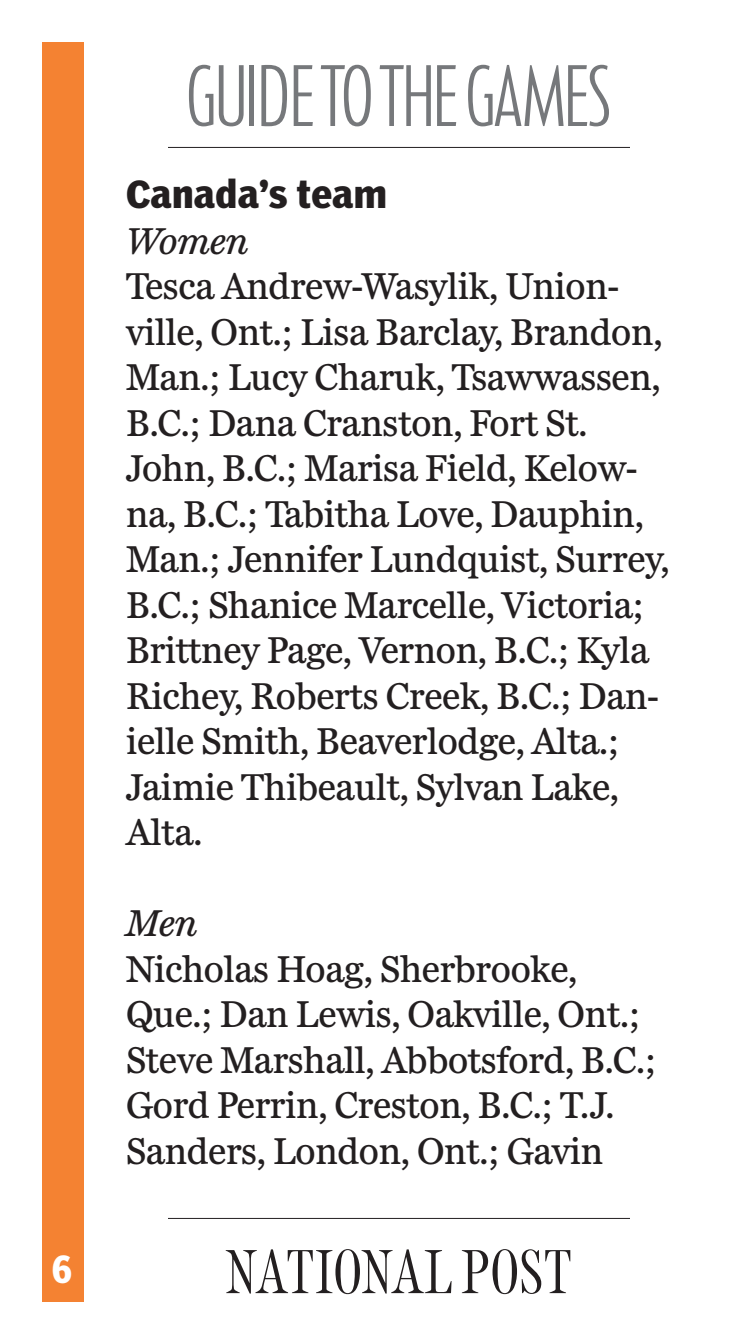
<style>
.page{position:relative;width:756px;height:1344px;background:#fff}
.page>*{position:absolute;margin:0;border:0;box-sizing:border-box;transform-origin:0 0}
.t1{font:200 84px "Post Sans";letter-spacing:-.005em;color:#76787b}
.t2{font:63px "Post Serif Regluar";letter-spacing:-.005em;color:#231f20}
.PANAM_Body{font:38.5px/45.5px "Miller Daily Three";letter-spacing:-.01em;color:#231f20}
.PANAM_Body-2{font:italic 38.5px "Miller Daily Three";letter-spacing:-.01em;color:#231f20}
.PANAM_Section_headin{font:700 condensed 36.75px "Poynter Agate Two";letter-spacing:.01em;color:#231f20}
.t3{font:700 condensed 36.75px "Poynter Agate Two";color:#fff}
</style>
<div class="page">
<div style="left:42px;top:42px;width:42px;height:1260px;background:#f48232"></div>
<hr style="left:168px;top:147px;width:462px;height:1px;background:#231f20">
<hr style="left:168px;top:1218px;width:462px;height:1px;background:#231f20">
<h1 class="t1" style="left:187px;top:54px;width:425px">GUIDE TO THE GAMES</h1>
<p class="PANAM_Section_headin" style="left:126px;top:173px;width:262px">Canada’s team</p>
<p class="PANAM_Body-2" style="left:126px;top:219px;width:124px">Women</p>
<p class="PANAM_Body" style="left:126px;top:263px;width:545px">Tesca Andrew-Wasylik, Union&shy;ville, Ont.; Lisa Barclay, Brandon,<br>Man.; Lucy Charuk, Tsawwassen,<br>B.C.; Dana Cranston, Fort St.<br>John, B.C.; Marisa Field, Kelow&shy;na, B.C.; Tabitha Love, Dauphin,<br>Man.; Jennifer Lundquist, Surrey,<br>B.C.; Shanice Marcelle, Victoria;<br>Brittney Page, Vernon, B.C.; Kyla<br>Richey, Roberts Creek, B.C.; Dan&shy;ielle Smith, Beaverlodge, Alta.;<br>Jaimie Thibeault, Sylvan Lake,<br>Alta.</p>
<p class="PANAM_Body-2" style="left:126px;top:902px;width:73px">Men</p>
<p class="PANAM_Body" style="left:126px;top:946px;width:532px">Nicholas Hoag, Sherbrooke,<br>Que.; Dan Lewis, Oakville, Ont.;<br>Steve Marshall, Abbotsford, B.C.;<br>Gord Perrin, Creston, B.C.; T.J.<br>Sanders, London, Ont.; Gavin</p>
<p class="t3" style="left:52px;top:1247px;width:21px">6</p>
<h2 class="t2" style="left:226px;top:1235px;width:348px">NATIONAL POST</h2>
</div>
